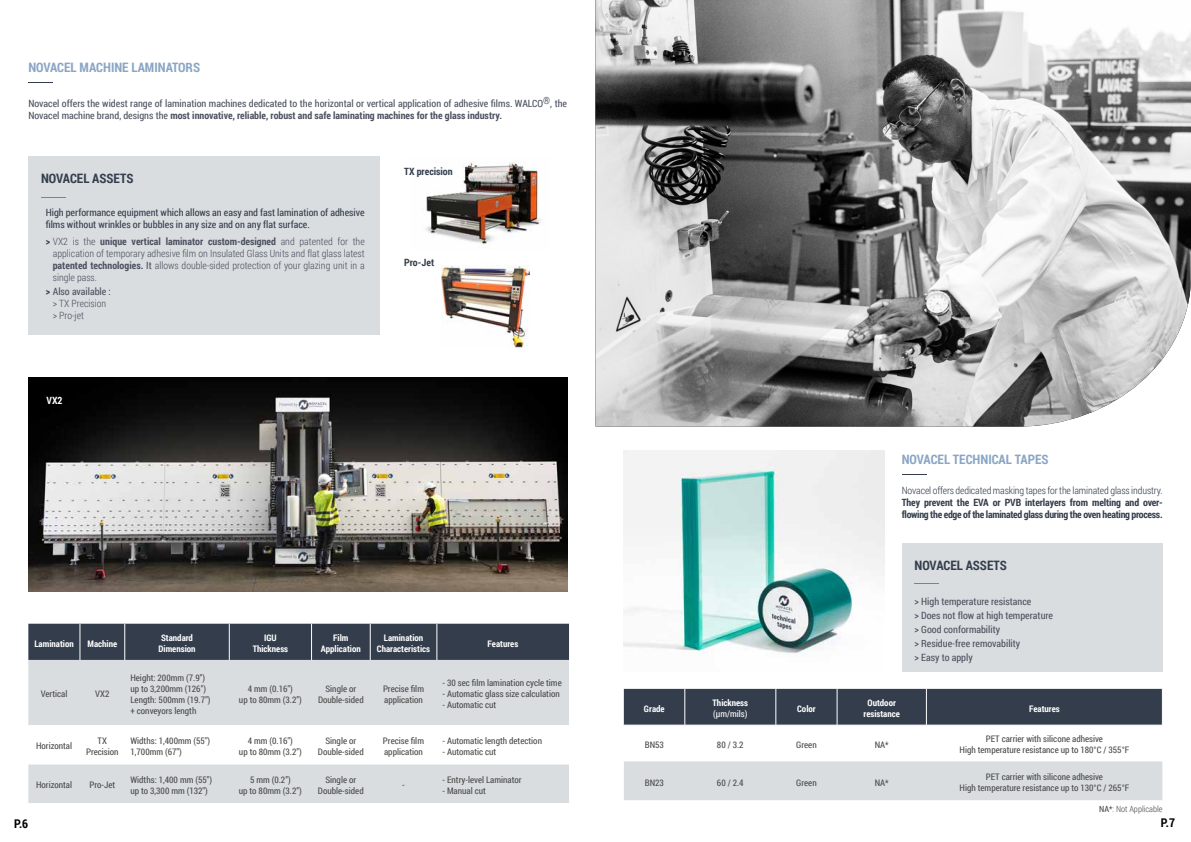
<style>
.page{position:relative;width:1191px;height:842px;background:#fff}
.page>*{position:absolute;margin:0;border:0;box-sizing:border-box;transform-origin:0 0}
.t1{font:700 13px "Roboto Condensed";color:#8aa5c5}
.t2{font:700 13px "Roboto Condensed";color:#333d4c}
.t3{font:700 12px "Roboto Condensed";color:#000}
.t4{font:10px/14px "Roboto Condensed";color:#4b515f}
.t5{font:300 10px/12px "Roboto Condensed";color:#4b515f;text-align:justify}
.t6{font:10px/12px "Roboto Condensed";color:#333d4c}
.t7{font:700 10px/12px "Roboto Condensed";letter-spacing:-.03em;color:#333d4c}
.t8{font:300 10px "Roboto Condensed";letter-spacing:-.01em;color:#333d4c}
.t9{font:700 10px "Roboto Condensed";color:#343e4c}
.t10{font:700 10px "Roboto Condensed";color:#fff}
.t11{font:9px/11px "Roboto Condensed";color:#4a4a49;text-align:center}
.t12{font:700 9px/11px "Roboto Condensed";color:#fff;text-align:center}
.t13{font:9px "Roboto Condensed";color:#fff}
.t14{font:300 8.5px "Roboto Condensed";color:#4a4a49}
.s1{font-weight:700}
.s2{font-weight:700;color:#333d4c}
.s3{font-weight:400}
.s4{color:#333d4c}
</style>
<div class="page">
<div style="left:624px;top:689px;width:538px;height:36px;background:#333d4c"></div>
<div style="left:624px;top:761px;width:538px;height:39px;background:#d9dde0"></div>
<hr style="left:684px;top:689px;width:1px;height:36px;background:#fff">
<hr style="left:775px;top:689px;width:1px;height:36px;background:#fff">
<hr style="left:837px;top:689px;width:1px;height:36px;background:#fff">
<hr style="left:926px;top:689px;width:1px;height:36px;background:#fff">
<img style="left:28px;top:378px;width:540px;height:213px">
<svg style="left:28px;top:82px;width:25px;height:1px"></svg>
<div style="left:28px;top:624px;width:541px;height:36px;background:#333d4c"></div>
<div style="left:28px;top:660px;width:541px;height:143px;background:#d9dde0"></div>
<svg style="left:28px;top:725px;width:541px;height:39px"></svg>
<hr style="left:80px;top:624px;width:1px;height:36px;background:#fff">
<hr style="left:124px;top:624px;width:1px;height:36px;background:#fff">
<hr style="left:229px;top:624px;width:1px;height:36px;background:#fff">
<hr style="left:311px;top:624px;width:1px;height:36px;background:#fff">
<hr style="left:370px;top:624px;width:1px;height:36px;background:#fff">
<hr style="left:436px;top:624px;width:1px;height:36px;background:#fff">
<img style="left:595px;top:0;width:596px;height:426px">
<img style="left:624px;top:450px;width:260px;height:206px">
<img style="left:441px;top:266px;width:89px;height:82px">
<svg style="left:902px;top:474px;width:24px;height:1px"></svg>
<div style="left:901px;top:543px;width:261px;height:129px;background:#d9dde0"></div>
<svg style="left:914px;top:583px;width:25px;height:1px"></svg>
<div style="left:28px;top:157px;width:352px;height:178px;background:#d9dde0"></div>
<svg style="left:41px;top:197px;width:25px;height:1px"></svg>
<img style="left:425px;top:162px;width:118px;height:83px">
<h1 class="t1" style="left:28px;top:58px;width:173px">NOVACEL MACHINE LAMINATORS</h1>
<p class="t4" style="left:28px;top:97px;width:540px;line-height:12px">Novacel offers the widest range of lamination machines dedicated to the horizontal or vertical application of adhesive films. WALCO®, the<br>Novacel machine brand, designs the <span class="s1">most innovative, reliable, robust and safe laminating machines for the glass industry.</span></p>
<h1 class="t2" style="left:41px;top:169px;width:94px">NOVACEL ASSETS</h1>
<p class="t6" style="left:46px;top:206px;width:320px">High performance equipment which allows an easy and fast lamination of adhesive films without wrinkles or bubbles in any size and on any flat surface.</p>
<p class="t5" style="left:53px;top:235px;width:313px;text-indent:-7px"><span class="s2">&gt;</span> VX2 is the <span class="s1">unique vertical laminator custom-designed</span> and patented for the application of temporary adhesive film on Insulated Glass Units and flat glass latest <span class="s1">patented technologies.</span> <span class="s3">It</span> allows double-sided protection of your glazing unit in a single pass.</p>
<p class="t5" style="left:53px;top:285px;width:60px;text-align:left;text-indent:-7px"><span class="s2">&gt;</span> <span class="s3">Also available : </span><span class="s4">&gt;</span> TX Precision <span class="s4">&gt;</span> Pro-jet</p>
<p class="t10" style="left:47px;top:394px;width:17px">VX2</p>
<p class="t9" style="left:404px;top:164px;width:50px">TX precision</p>
<p class="t9" style="left:404px;top:255px;width:31px">Pro-Jet</p>
<p class="t12" style="left:34px;top:637px;width:41px">Lamination</p>
<p class="t12" style="left:87px;top:637px;width:31px">Machine</p>
<p class="t12" style="left:158px;top:632px;width:39px;text-align:left">Standard<br>Dimension</p>
<p class="t12" style="left:253px;top:632px;width:37px">IGU<br>Thickness</p>
<p class="t12" style="left:321px;top:632px;width:42px">Film<br>Application</p>
<p class="t12" style="left:377px;top:632px;width:55px">Lamination<br>Characteristics</p>
<p class="t12" style="left:487px;top:637px;width:32px">Features</p>
<p class="t11" style="left:41px;top:688px;width:28px">Vertical</p>
<p class="t11" style="left:95px;top:688px;width:16px">VX2</p>
<p class="t11" style="left:130px;top:672px;width:82px;text-align:left">Height: 200mm (7.9’’) up to 3,200mm (126’’)<br>Length: 500mm (19.7’’) + conveyors length</p>
<p class="t11" style="left:239px;top:683px;width:64px">4 mm (0.16’’)<br>up to 80mm (3.2’’)</p>
<p class="t11" style="left:318px;top:683px;width:47px">Single or<br>Double-sided</p>
<p class="t11" style="left:383px;top:683px;width:43px;text-align:left">Precise film application</p>
<p class="t11" style="left:442px;top:677px;width:121px">- 30 sec film lamination cycle time</p>
<p class="t11" style="left:442px;top:688px;width:119px">- Automatic glass size calculation</p>
<p class="t11" style="left:442px;top:699px;width:55px">- Automatic cut</p>
<p class="t11" style="left:36px;top:740px;width:38px">Horizontal</p>
<p class="t11" style="left:86px;top:735px;width:34px">TX<br>Precision</p>
<p class="t11" style="left:130px;top:735px;width:81px;text-align:left">Widths: 1,400mm (55’’)<br>1,700mm (67’’)</p>
<p class="t11" style="left:239px;top:735px;width:64px">4 mm (0.16’’)<br>up to 80mm (3.2’’)</p>
<p class="t11" style="left:318px;top:735px;width:47px">Single or<br>Double-sided</p>
<p class="t11" style="left:383px;top:735px;width:43px;text-align:left">Precise film application</p>
<p class="t11" style="left:442px;top:735px;width:101px">- Automatic length detection</p>
<p class="t11" style="left:442px;top:746px;width:55px">- Automatic cut</p>
<p class="t11" style="left:36px;top:779px;width:38px">Horizontal</p>
<p class="t11" style="left:89px;top:779px;width:27px">Pro-Jet</p>
<p class="t11" style="left:130px;top:774px;width:83px;text-align:left">Widths: 1,400 mm (55’’) up to 3,300 mm (132’’)</p>
<p class="t11" style="left:239px;top:774px;width:64px">5 mm (0.2’’)<br>up to 80mm (3.2’’)</p>
<p class="t11" style="left:318px;top:774px;width:47px">Single or<br>Double-sided</p>
<p class="t11" style="left:402px;top:779px;width:4px">-</p>
<p class="t11" style="left:442px;top:774px;width:81px">- Entry-level Laminator</p>
<p class="t11" style="left:442px;top:785px;width:45px">- Manual cut</p>
<h1 class="t1" style="left:901px;top:450px;width:148px">NOVACEL TECHNICAL TAPES</h1>
<p class="t8" style="left:901px;top:484px;width:262px">Novacel offers dedicated masking tapes for the laminated glass industry.</p>
<p class="t7" style="left:901px;top:496px;width:262px">They prevent the EVA or PVB interlayers from melting and over&shy;flowing the edge of the laminated glass during the oven heating process.</p>
<p class="t12" style="left:644px;top:703px;width:22px">Grade</p>
<p class="t12" style="left:712px;top:697px;width:37px">Thickness</p>
<p class="t13" style="left:713px;top:708px;width:36px">(µm/mils)</p>
<h1 class="t2" style="left:914px;top:556px;width:94px">NOVACEL ASSETS</h1>
<p class="t4" style="left:914px;top:594px;width:140px"><span class="s4">&gt;</span> High temperature resistance<br><span class="s4">&gt;</span> Does not flow at high temperature <span class="s4">&gt;</span> Good conformability<br><span class="s4">&gt;</span> Residue-free removability<br><span class="s4">&gt;</span> Easy to apply</p>
<p class="t12" style="left:797px;top:703px;width:20px">Color</p>
<p class="t12" style="left:863px;top:697px;width:38px">Outdoor resistance</p>
<p class="t12" style="left:1029px;top:703px;width:32px">Features</p>
<p class="t11" style="left:644px;top:739px;width:21px">BN53</p>
<p class="t11" style="left:717px;top:739px;width:28px">80 / 3.2</p>
<p class="t11" style="left:796px;top:739px;width:22px">Green</p>
<p class="t11" style="left:874px;top:739px;width:16px">NA*</p>
<p class="t11" style="left:959px;top:733px;width:171px">PET carrier with silicone adhesive<br>High temperature resistance up to 180°C / 355°F</p>
<p class="t11" style="left:644px;top:776px;width:21px">BN23</p>
<p class="t11" style="left:717px;top:776px;width:28px">60 / 2.4</p>
<p class="t11" style="left:796px;top:776px;width:22px">Green</p>
<p class="t11" style="left:874px;top:776px;width:16px">NA*</p>
<p class="t11" style="left:959px;top:771px;width:171px">PET carrier with silicone adhesive<br>High temperature resistance up to 130°C / 265°F</p>
<p class="t14" style="left:1099px;top:803px;width:65px"><span class="s3">NA*</span>: Not Applicable</p>
<h2 class="t3" style="left:14px;top:815px;width:16px">P.6</h2>
<h2 class="t3" style="left:1161px;top:814px;width:16px">P.7</h2>
</div>
